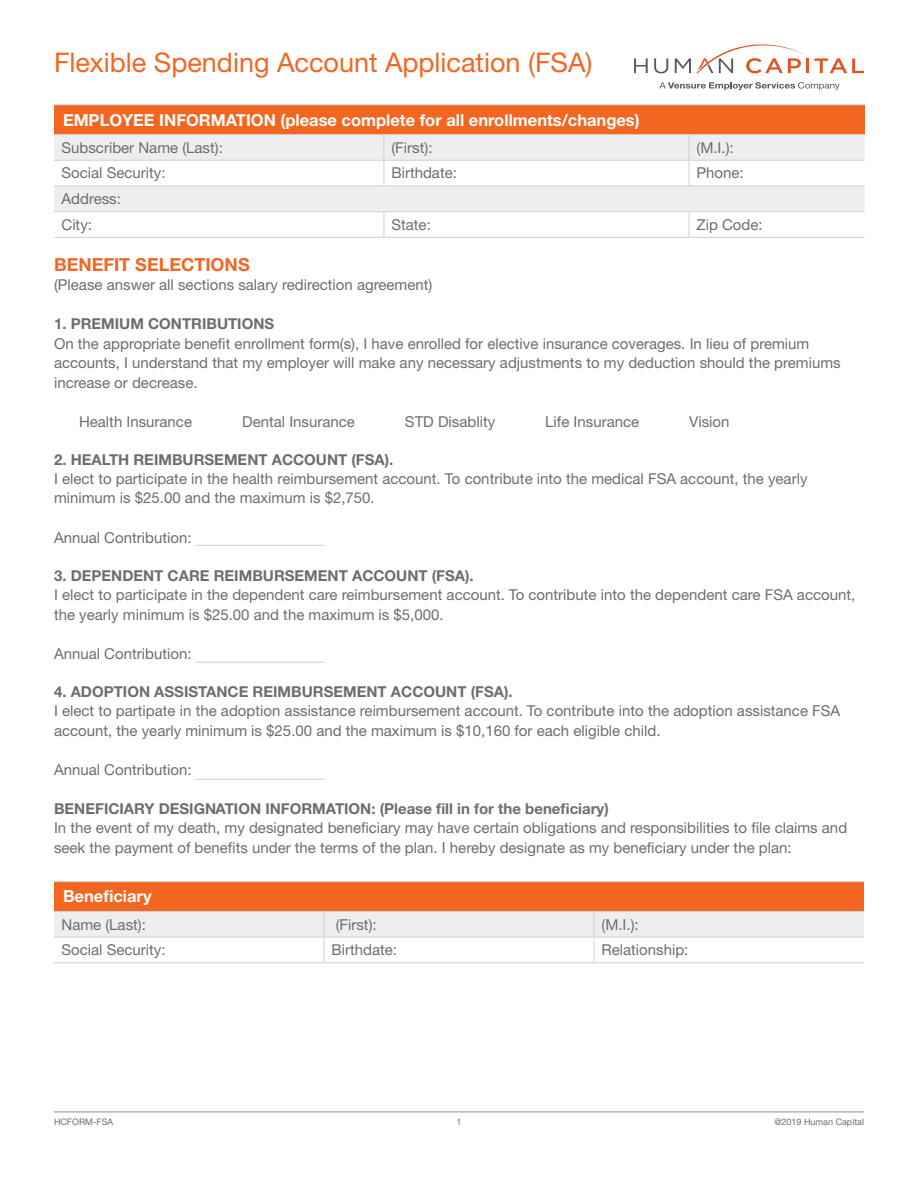
<style>
.page{position:relative;width:918px;height:1188px;background:#fff}
.page>*{position:absolute;margin:0;border:0;box-sizing:border-box;transform-origin:0 0}
.t1{font:27px "Helvetica Neue LT Std";color:#f36621}
.Heading_2{font:700 18px "Helvetica Neue LT Std";color:#f36621}
.Table_Header_Cell{font:700 16.5px "Helvetica Neue LT Std";color:#fff}
.t2{font:15px/19.5px "Helvetica Neue LT Std";color:#6c6d70}
.Table_First_Row{font:700 15px "Helvetica Neue LT Std";color:#6c6d70}
.t3{font:9px "Helvetica Neue LT Std";color:#6c6d70}
.s1{font-weight:700}
</style>
<div class="page">
<hr style="left:54px;top:1112px;width:810px;height:1px;background:#b2b3b7">
<svg style="left:659px;top:82px;width:181px;height:8px"></svg>
<svg style="left:634px;top:58px;width:14px;height:15px"></svg>
<svg style="left:654px;top:58px;width:14px;height:15px"></svg>
<hr style="left:806px;top:58px;width:3px;height:15px;background:#df5626">
<svg style="left:814px;top:58px;width:50px;height:15px"></svg>
<svg style="left:675px;top:44px;width:130px;height:29px"></svg>
<hr style="left:196px;top:545px;width:128px;height:1px;background:#cfd0d2">
<hr style="left:196px;top:662px;width:128px;height:1px;background:#cfd0d2">
<hr style="left:196px;top:779px;width:128px;height:1px;background:#cfd0d2">
<div style="left:54px;top:105px;width:811px;height:30px;background:#f36621"></div>
<div style="left:54px;top:135px;width:811px;height:25px;background:#eeeeef"></div>
<svg style="left:54px;top:161px;width:811px;height:76px"></svg>
<hr style="left:54px;top:104px;width:330px;height:1px;background:#cfd0d2">
<hr style="left:384px;top:104px;width:305px;height:1px;background:#cfd0d2">
<hr style="left:689px;top:104px;width:176px;height:1px;background:#cfd0d2">
<hr style="left:54px;top:134px;width:330px;height:1px;background:#cfd0d2">
<hr style="left:384px;top:134px;width:305px;height:1px;background:#cfd0d2">
<hr style="left:689px;top:134px;width:176px;height:1px;background:#cfd0d2">
<hr style="left:54px;top:160px;width:330px;height:1px;background:#cfd0d2">
<hr style="left:384px;top:160px;width:305px;height:1px;background:#cfd0d2">
<svg style="left:384px;top:135px;width:1px;height:51px"></svg>
<hr style="left:689px;top:160px;width:176px;height:1px;background:#cfd0d2">
<svg style="left:689px;top:135px;width:1px;height:51px"></svg>
<hr style="left:54px;top:186px;width:330px;height:1px;background:#cfd0d2">
<hr style="left:384px;top:186px;width:305px;height:1px;background:#cfd0d2">
<hr style="left:689px;top:186px;width:176px;height:1px;background:#cfd0d2">
<hr style="left:54px;top:211px;width:330px;height:1px;background:#cfd0d2">
<hr style="left:384px;top:211px;width:305px;height:1px;background:#cfd0d2">
<svg style="left:384px;top:212px;width:1px;height:25px"></svg>
<hr style="left:689px;top:211px;width:176px;height:1px;background:#cfd0d2">
<svg style="left:689px;top:212px;width:1px;height:25px"></svg>
<hr style="left:54px;top:237px;width:330px;height:1px;background:#cfd0d2">
<hr style="left:384px;top:237px;width:305px;height:1px;background:#cfd0d2">
<hr style="left:689px;top:237px;width:176px;height:1px;background:#cfd0d2">
<div style="left:54px;top:882px;width:810px;height:29px;background:#f36621"></div>
<hr style="left:54px;top:881px;width:270px;height:1px;background:#cfd0d2">
<hr style="left:324px;top:881px;width:270px;height:1px;background:#cfd0d2">
<hr style="left:594px;top:881px;width:270px;height:1px;background:#cfd0d2">
<svg style="left:54px;top:911px;width:810px;height:51px"></svg>
<hr style="left:54px;top:962px;width:270px;height:1px;background:#cfd0d2">
<hr style="left:324px;top:962px;width:270px;height:1px;background:#cfd0d2">
<hr style="left:594px;top:962px;width:270px;height:1px;background:#cfd0d2">
<h1 class="t1" style="left:54px;top:46px;width:540px">Flexible Spending Account Application (FSA)</h1>
<p class="Table_Header_Cell" style="left:63px;top:109px;width:578px">EMPLOYEE INFORMATION (please complete for all enrollments/changes)</p>
<p class="t2" style="left:62px;top:137px;width:163px">Subscriber Name (Last):</p>
<p class="t2" style="left:391px;top:137px;width:43px">(First):</p>
<p class="t2" style="left:697px;top:137px;width:39px">(M.I.):</p>
<p class="t2" style="left:62px;top:163px;width:106px">Social Security:</p>
<p class="t2" style="left:391px;top:163px;width:67px">Birthdate:</p>
<p class="t2" style="left:697px;top:163px;width:49px">Phone:</p>
<p class="t2" style="left:62px;top:189px;width:61px">Address:</p>
<p class="t2" style="left:62px;top:215px;width:32px">City:</p>
<p class="t2" style="left:391px;top:215px;width:41px">State:</p>
<p class="t2" style="left:697px;top:215px;width:68px">Zip Code:</p>
<p class="Heading_2" style="left:54px;top:253px;width:197px">BENEFIT SELECTIONS</p>
<p class="t2" style="left:54px;top:275px;width:380px">(Please answer all sections salary redirection agreement)</p>
<p class="Table_First_Row" style="left:54px;top:315px;width:222px">1. PREMIUM CONTRIBUTIONS</p>
<p class="t2" style="left:54px;top:333px;width:788px">On the appropriate benefit enrollment form(s), I have enrolled for elective insurance coverages. In lieu of premium accounts, I understand that my employer will make any necessary adjustments to my deduction should the premiums increase or decrease.</p>
<p class="t2" style="left:79px;top:411px;width:115px">Health Insurance</p>
<p class="t2" style="left:242px;top:411px;width:114px">Dental Insurance</p>
<p class="t2" style="left:405px;top:411px;width:92px">STD Disablity</p>
<p class="t2" style="left:545px;top:411px;width:95px">Life Insurance</p>
<p class="t2" style="left:689px;top:411px;width:42px">Vision</p>
<p class="t2" style="left:54px;top:450px;width:755px;line-height:19px"><span class="s1">2. HEALTH REIMBURSEMENT ACCOUNT (FSA).<br></span>I elect to participate in the health reimbursement account. To contribute into the medical FSA account, the yearly minimum is $25.00 and the maximum is $2,750.</p>
<p class="t2" style="left:54px;top:527px;width:139px">Annual Contribution:</p>
<p class="t2" style="left:54px;top:566px;width:803px"><span class="s1">3. DEPENDENT CARE REIMBURSEMENT ACCOUNT (FSA).<br></span>I elect to participate in the dependent care reimbursement account. To contribute into the dependent care FSA account, the yearly minimum is $25.00 and the maximum is $5,000.</p>
<p class="t2" style="left:54px;top:643px;width:139px">Annual Contribution:</p>
<p class="t2" style="left:54px;top:681px;width:788px"><span class="s1">4. ADOPTION ASSISTANCE REIMBURSEMENT ACCOUNT (FSA).<br></span>I elect to partipate in the adoption assistance reimbursement account. To contribute into the adoption assistance FSA account, the yearly minimum is $25.00 and the maximum is $10,160 for each eligible child.</p>
<p class="t2" style="left:54px;top:759px;width:139px">Annual Contribution:</p>
<p class="t2" style="left:54px;top:798px;width:795px"><span class="s1">BENEFICIARY DESIGNATION INFORMATION: (Please fill in for the beneficiary)<br></span>In the event of my death, my designated beneficiary may have certain obligations and responsibilities to file claims and seek the payment of benefits under the terms of the plan. I hereby designate as my beneficiary under the plan:</p>
<p class="Table_Header_Cell" style="left:63px;top:886px;width:90px">Beneficiary</p>
<p class="t2" style="left:62px;top:914px;width:86px">Name (Last):</p>
<p class="t2" style="left:336px;top:914px;width:43px">(First):</p>
<p class="t2" style="left:602px;top:914px;width:39px">(M.I.):</p>
<p class="t2" style="left:62px;top:940px;width:106px">Social Security:</p>
<p class="t2" style="left:332px;top:940px;width:67px">Birthdate:</p>
<p class="t2" style="left:602px;top:940px;width:88px">Relationship:</p>
<p class="t3" style="left:54px;top:1117px;width:61px">HCFORM-FSA</p>
<p class="t3" style="left:456px;top:1117px;width:7px">1</p>
<p class="t3" style="left:774px;top:1117px;width:91px">@2019 Human Capital</p>
</div>
